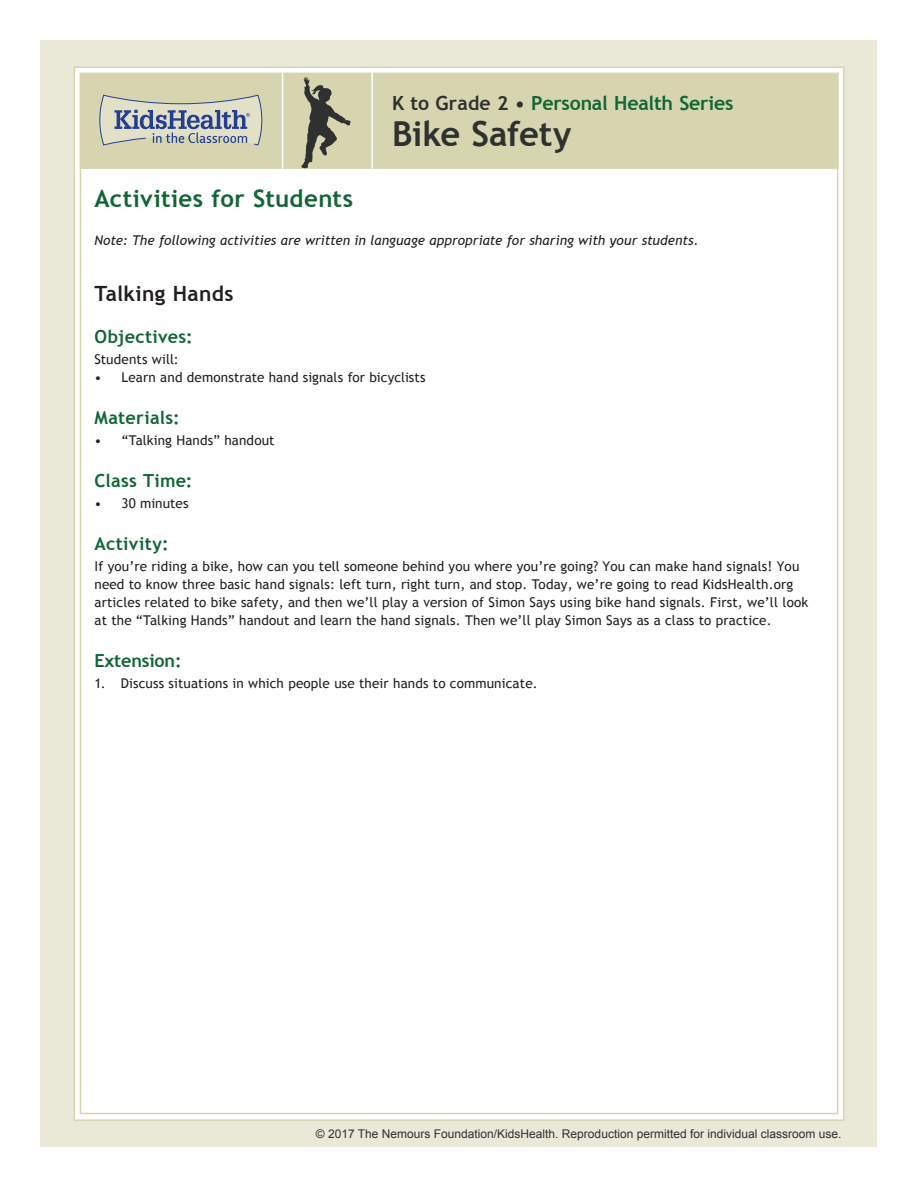
<style>
.page{position:relative;width:918px;height:1188px;background:#fff}
.page>*{position:absolute;margin:0;border:0;box-sizing:border-box;transform-origin:0 0}
.Lesson_Header{font:700 34.5px "Trebuchet MS";letter-spacing:-.005em;color:#2f3130}
.t1{font:700 24px "Trebuchet MS";letter-spacing:.015em;color:#126635}
.t2{font:700 21px "Trebuchet MS";letter-spacing:.015em;color:#231f20}
.Lesson_Header-2{font:700 19.5px "Trebuchet MS";letter-spacing:-.01em;color:#126635}
.Basic_Numbered_List{font:700 18px "Trebuchet MS";letter-spacing:.015em;color:#126635}
.Basic_Numbered_List-2{font:700 18px "Trebuchet MS";letter-spacing:-.01em;color:#126635}
.Basic_Numbered_List-3{font:13.5px/18px "Trebuchet MS";letter-spacing:.01em;color:#231f20}
.t3{font:italic 13.5px "Trebuchet MS";letter-spacing:.005em;color:#231f20}
.Basic_Bulleted_List{font:13.5px "Trebuchet MS";letter-spacing:.005em;color:#231f20}
.t4{font:12px "Arial";color:#2f3130}
.s1{color:#2f3130}
</style>
<div class="page">
<div style="left:40px;top:40px;width:838px;height:1108px;background:#eae9d8"></div>
<div style="left:74px;top:67px;width:770px;height:1053px;background:#fff"></div>
<div style="left:81px;top:74px;width:757px;height:94px;background:#d6d5b0"></div>
<div style="left:80px;top:73px;width:759px;height:96px;border:2px solid #d6d5b0"></div>
<svg style="left:99px;top:94px;width:164px;height:52px"></svg>
<hr style="left:371px;top:73px;width:2px;height:96px;background:#fff">
<hr style="left:282px;top:73px;width:1px;height:96px;background:#fff">
<svg style="left:301px;top:77px;width:50px;height:91px"></svg>
<p class="Lesson_Header-2" style="left:392px;top:91px;width:343px"><span class="s1">K to Grade 2 •</span> Personal Health Series</p>
<p class="Lesson_Header" style="left:392px;top:112px;width:181px">Bike Safety</p>
<p class="t1" style="left:94px;top:183px;width:260px">Activities for Students</p>
<p class="t3" style="left:94px;top:232px;width:606px">Note: The following activities are written in language appropriate for sharing with your students.</p>
<p class="t2" style="left:94px;top:281px;width:141px">Talking Hands</p>
<p class="Basic_Numbered_List" style="left:94px;top:326px;width:100px">Objectives:</p>
<p class="Basic_Numbered_List-3" style="left:94px;top:351px;width:86px">Students will:</p>
<p class="Basic_Bulleted_List" style="left:94px;top:369px;width:333px">• Learn and demonstrate hand signals for bicyclists</p>
<p class="Basic_Numbered_List" style="left:94px;top:407px;width:87px">Materials:</p>
<p class="Basic_Bulleted_List" style="left:94px;top:432px;width:182px">• “Talking Hands” handout</p>
<p class="Basic_Numbered_List" style="left:94px;top:470px;width:100px">Class Time:</p>
<p class="Basic_Bulleted_List" style="left:94px;top:495px;width:96px">• 30 minutes</p>
<p class="Basic_Numbered_List" style="left:94px;top:533px;width:76px">Activity:</p>
<p class="Basic_Numbered_List-3" style="left:94px;top:558px;width:715px">If you’re riding a bike, how can you tell someone behind you where you’re going? You can make hand signals! You need to know three basic hand signals: left turn, right turn, and stop. Today, we’re going to read KidsHealth.org articles related to bike safety, and then we’ll play a version of Simon Says using bike hand signals. First, we’ll look at the “Talking Hands” handout and learn the hand signals. Then we’ll play Simon Says as a class to practice.</p>
<p class="Basic_Numbered_List-2" style="left:94px;top:650px;width:89px">Extension:</p>
<p class="Basic_Numbered_List-3" style="left:94px;top:675px;width:445px">1. Discuss situations in which people use their hands to communicate.</p>
<p class="t4" style="left:316px;top:1126px;width:527px">© 2017 The Nemours Foundation/KidsHealth. Reproduction permitted for individual classroom use.</p>
</div>
